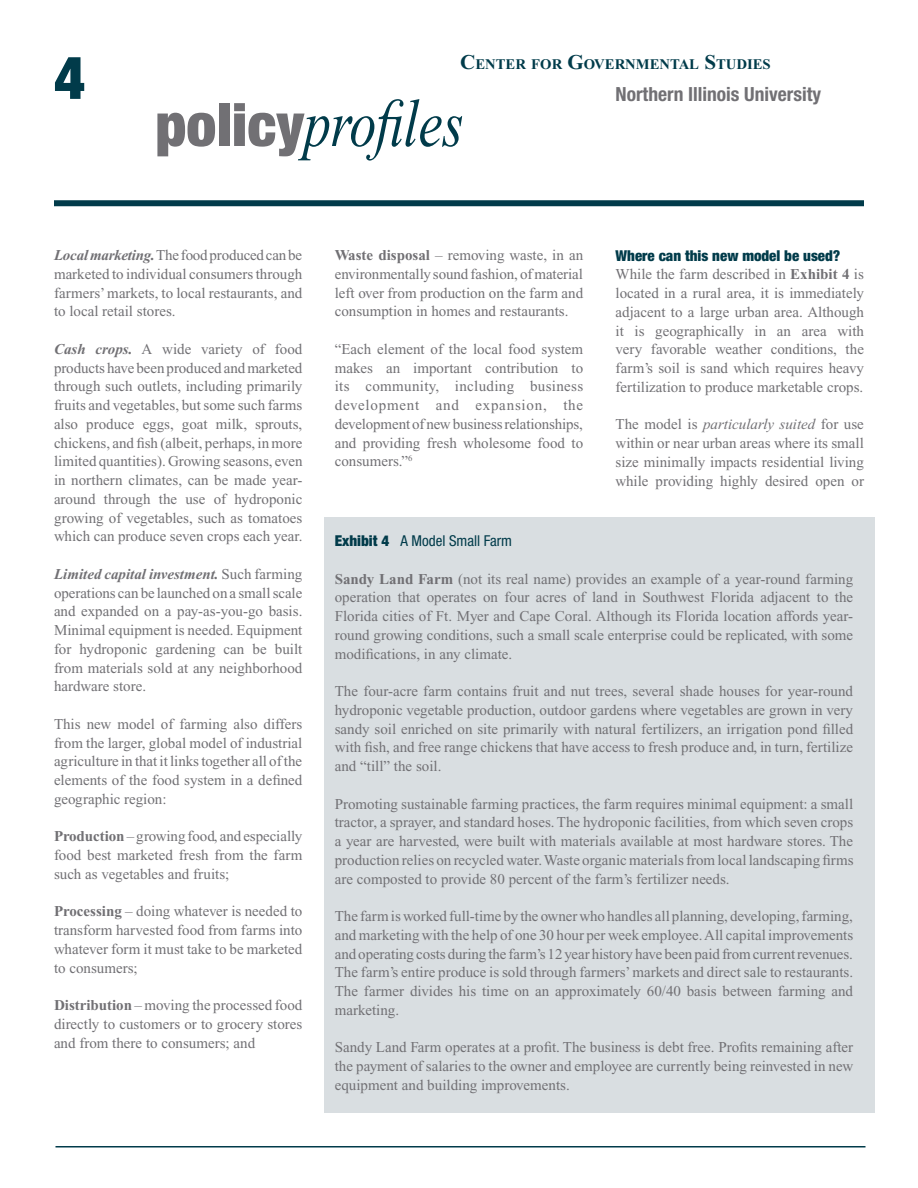
<style>
.page{position:relative;width:918px;height:1188px;background:#fff}
.page>*{position:absolute;margin:0;border:0;box-sizing:border-box;transform-origin:0 0}
.t1{font:italic 67.5px "Times New Roman";color:#013b4a;scale:.8 1}
.t2{font:900 condensed 60px "Helvetica Neue";color:#013b4a}
.t3{font:700 condensed 19.5px "Helvetica Neue";color:#717074}
.t4{font:15px/18.8px "Times New Roman";color:#717074;text-align:justify}
.t5{font:900 condensed 15px "Helvetica Neue";color:#013b4a}
.t6{font:condensed 15px "Helvetica Neue";color:#013b4a}
.t7{font:700 14.7px "Times New Roman";color:#013b4a}
.s1{font-size:21px}
.s2{font-family:"Helvetica Neue";font-weight:900;font-style:normal;font-stretch:condensed;font-size:60px;color:#717074}
.s3{font-weight:700;font-style:italic}
.s4{font-weight:700}
.s5{font-style:italic}
.s6{font-weight:900}
</style>
<div class="page">
<div style="left:54px;top:200px;width:810px;height:6px;background:#013b4a"></div>
<hr style="left:56px;top:1146px;width:810px;height:2px;background:#013b4a">
<div style="left:324px;top:518px;width:551px;height:595px;background:#d9dee1"></div>
<h2 class="t2" style="left:54px;top:28px;width:33px">4</h2>
<p class="t7" style="left:460px;top:56px;width:311px"><span class="s1">C</span>ENTER FOR <span class="s1">G</span>OVERNMENTAL <span class="s1">S</span>TUDIES</p>
<h1 class="t1" style="left:155px;top:87px;width:387px"><span class="s2">policy</span>profiles</h1>
<h3 class="t3" style="left:616px;top:82px;width:207px">Northern Illinois University</h3>
<p class="t4" style="left:54px;top:246px;width:250px"><span class="s3">Local marketing.</span> The food produced can be marketed to individual consumers through farmers’ markets, to local restaurants, and to local retail stores.</p>
<p class="t4" style="left:54px;top:340px;width:250px"><span class="s3">Cash crops.</span> A wide variety of food products have been produced and marketed through such outlets, including primarily fruits and vegetables, but some such farms also produce eggs, goat milk, sprouts, chickens, and fish (albeit, perhaps, in more limited quantities). Growing seasons, even in northern climates, can be made year&shy;around through the use of hydroponic growing of vegetables, such as tomatoes which can produce seven crops each year.</p>
<p class="t4" style="left:54px;top:565px;width:250px"><span class="s3">Limited capital investment.</span> Such farming operations can be launched on a small scale and expanded on a pay-as-you-go basis.<br>Minimal equipment is needed. Equipment for hydroponic gardening can be built from materials sold at any neighborhood hardware store.</p>
<p class="t4" style="left:54px;top:715px;width:250px">This new model of farming also differs from the larger, global model of industrial agriculture in that it links together all of the elements of the food system in a defined geographic region:</p>
<p class="t4" style="left:54px;top:827px;width:250px"><span class="s4">Production</span> – growing food, and especially food best marketed fresh from the farm such as vegetables and fruits;</p>
<p class="t4" style="left:54px;top:902px;width:250px"><span class="s4">Processing</span> – doing whatever is needed to transform harvested food from farms into whatever form it must take to be marketed to consumers;</p>
<p class="t4" style="left:54px;top:996px;width:250px"><span class="s4">Distribution</span> – moving the processed food directly to customers or to grocery stores and from there to consumers; and</p>
<p class="t4" style="left:335px;top:246px;width:250px"><span class="s4">Waste disposal</span> – removing waste, in an environmentally sound fashion, of material left over from production on the farm and consumption in homes and restaurants.</p>
<p class="t4" style="left:335px;top:340px;width:250px">“Each element of the local food system makes an important contribution to its community, including business development and expansion, the development of new business relationships, and providing fresh wholesome food to consumers.”<sup>6</sup></p>
<p class="t5" style="left:616px;top:246px;width:226px">Where can this new model be used?</p>
<p class="t4" style="left:616px;top:265px;width:250px">While the farm described in <span class="s4">Exhibit 4</span> is located in a rural area, it is immediately adjacent to a large urban area. Although it is geographically in an area with very favorable weather conditions, the farm’s soil is sand which requires heavy fertilization to produce marketable crops.</p>
<p class="t4" style="left:616px;top:415px;width:250px">The model is <span class="s5">particularly suited</span> for use within or near urban areas where its small size minimally impacts residential living while providing highly desired open or</p>
<p class="t6" style="left:335px;top:532px;width:179px"><span class="s6">Exhibit 4</span> A Model Small Farm</p>
<p class="t4" style="left:335px;top:569px;width:520px"><span class="s4">Sandy Land Farm</span> (not its real name) provides an example of a year-round farming operation that operates on four acres of land in Southwest Florida adjacent to the Florida cities of Ft. Myer and Cape Coral. Although its Florida location affords year&shy;round growing conditions, such a small scale enterprise could be replicated, with some modifications, in any climate.</p>
<p class="t4" style="left:335px;top:682px;width:520px">The four-acre farm contains fruit and nut trees, several shade houses for year-round hydroponic vegetable production, outdoor gardens where vegetables are grown in very sandy soil enriched on site primarily with natural fertilizers, an irrigation pond filled with fish, and free range chickens that have access to fresh produce and, in turn, fertilize and “till” the soil.</p>
<p class="t4" style="left:335px;top:794px;width:520px">Promoting sustainable farming practices, the farm requires minimal equipment: a small tractor, a sprayer, and standard hoses. The hydroponic facilities, from which seven crops a year are harvested, were built with materials available at most hardware stores. The production relies on recycled water. Waste organic materials from local landscaping firms are composted to provide 80 percent of the farm’s fertilizer needs.</p>
<p class="t4" style="left:335px;top:907px;width:520px">The farm is worked full-time by the owner who handles all planning, developing, farming, and marketing with the help of one 30 hour per week employee. All capital improvements and operating costs during the farm’s 12 year history have been paid from current revenues.<br>The farm’s entire produce is sold through farmers’ markets and direct sale to restaurants.<br>The farmer divides his time on an approximately 60/40 basis between farming and marketing.</p>
<p class="t4" style="left:335px;top:1038px;width:520px">Sandy Land Farm operates at a profit. The business is debt free. Profits remaining after the payment of salaries to the owner and employee are currently being reinvested in new equipment and building improvements.</p>
</div>
